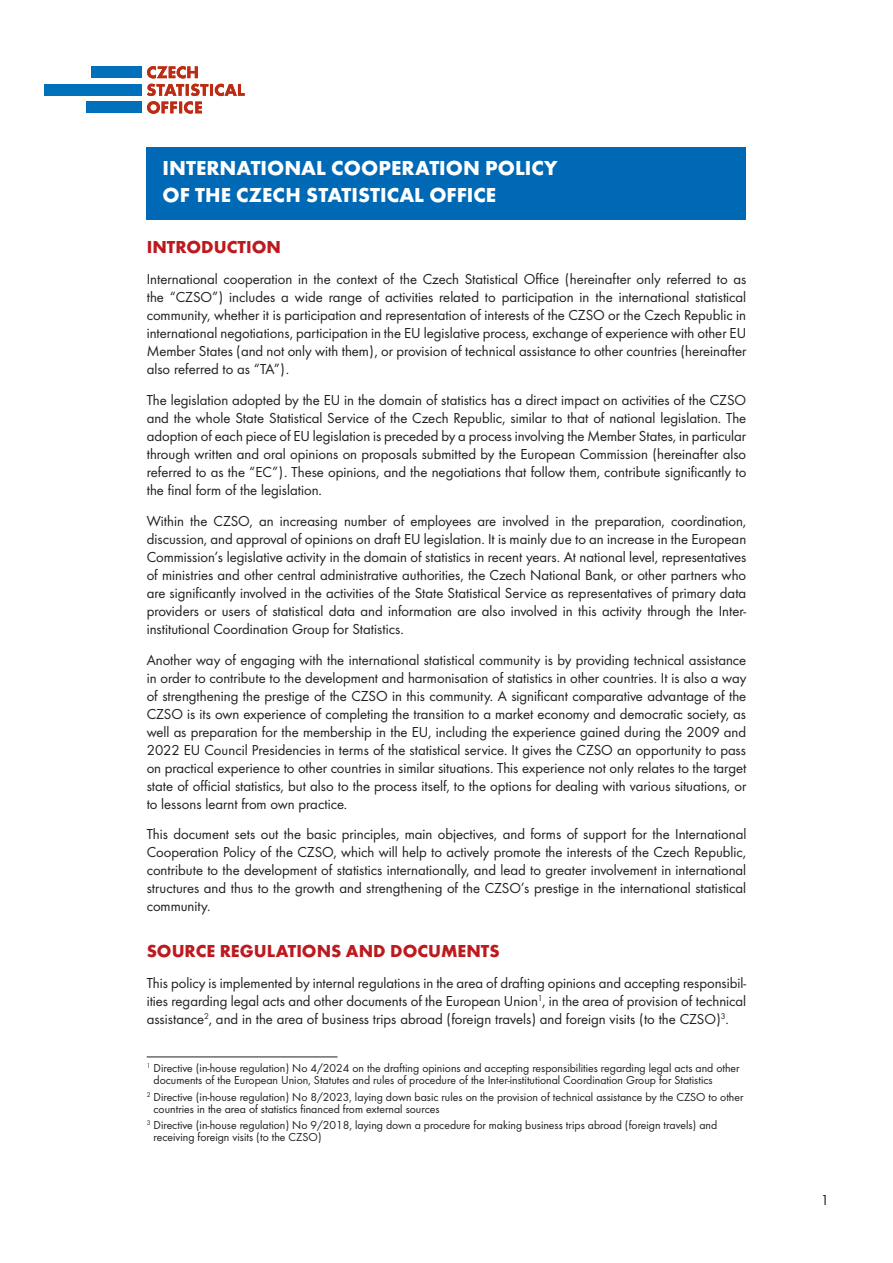
<style>
.page{position:relative;width:893px;height:1263px;background:#fff}
.page>*{position:absolute;margin:0;border:0;box-sizing:border-box;transform-origin:0 0}
.TITUL{font:700 21px/27px "Futura";color:#fff}
.Malý_titulek{font:700 18px "Futura";color:#bd1a1f}
.Body_Text_2{font:15px/18px "Futura Boo";color:#231f20;text-align:justify}
.text_s_odrážkou{font:12px/12px "Futura Boo";color:#231f20}
</style>
<div class="page">
<div style="left:147px;top:147px;width:599px;height:72px;background:#0069b5"></div>
<hr style="left:147px;top:1057px;width:190px;height:1px;background:#231f20">
<div style="left:91px;top:66px;width:51px;height:12px;background:#0070ba"></div>
<div style="left:44px;top:84px;width:98px;height:12px;background:#0070ba"></div>
<div style="left:86px;top:102px;width:56px;height:11px;background:#0070ba"></div>
<svg style="left:147px;top:84px;width:98px;height:30px"></svg>
<svg style="left:147px;top:66px;width:51px;height:12px"></svg>
<p class="TITUL" style="left:163px;top:154px;width:397px">INTERNATIONAL COOPERATION POLICY<br>OF THE CZECH STATISTICAL OFFICE</p>
<p class="Malý_titulek" style="left:147px;top:236px;width:136px">INTRODUCTION</p>
<p class="Body_Text_2" style="left:147px;top:270px;width:601px">International cooperation in the context of the Czech Statistical Office (hereinafter only referred to as the “CZSO”) includes a wide range of activities related to participation in the international statistical community, whether it is participation and representation of interests of the CZSO or the Czech Republic in international negotiations, participation in the EU legislative process, exchange of experience with other EU Member States (and not only with them), or provision of technical assistance to other countries (hereinafter also referred to as “TA”).</p>
<p class="Body_Text_2" style="left:147px;top:391px;width:601px">The legislation adopted by the EU in the domain of statistics has a direct impact on activities of the CZSO and the whole State Statistical Service of the Czech Republic, similar to that of national legislation. The adoption of each piece of EU legislation is preceded by a process involving the Member States, in particular through written and oral opinions on proposals submitted by the European Commission (hereinafter also referred to as the “EC”). These opinions, and the negotiations that follow them, contribute significantly to the final form of the legislation.</p>
<p class="Body_Text_2" style="left:147px;top:512px;width:601px">Within the CZSO, an increasing number of employees are involved in the preparation, coordination, discussion, and approval of opinions on draft EU legislation. It is mainly due to an increase in the European Commission’s legislative activity in the domain of statistics in recent years. At national level, representatives of ministries and other central administrative authorities, the Czech National Bank, or other partners who are significantly involved in the activities of the State Statistical Service as representatives of primary data providers or users of statistical data and information are also involved in this activity through the Inter&shy;institutional Coordination Group for Statistics.</p>
<p class="Body_Text_2" style="left:147px;top:650px;width:601px">Another way of engaging with the international statistical community is by providing technical assistance in order to contribute to the development and harmonisation of statistics in other countries. It is also a way of strengthening the prestige of the CZSO in this community. A significant comparative advantage of the CZSO is its own experience of completing the transition to a market economy and democratic society, as well as preparation for the membership in the EU, including the experience gained during the 2009 and 2022 EU Council Presidencies in terms of the statistical service. It gives the CZSO an opportunity to pass on practical experience to other countries in similar situations. This experience not only relates to the target state of official statistics, but also to the process itself, to the options for dealing with various situations, or to lessons learnt from own practice.</p>
<p class="Body_Text_2" style="left:147px;top:825px;width:601px">This document sets out the basic principles, main objectives, and forms of support for the International Cooperation Policy of the CZSO, which will help to actively promote the interests of the Czech Republic, contribute to the development of statistics internationally, and lead to greater involvement in international structures and thus to the growth and strengthening of the CZSO’s prestige in the international statistical community.</p>
<p class="Malý_titulek" style="left:147px;top:940px;width:354px">SOURCE REGULATIONS AND DOCUMENTS</p>
<p class="Body_Text_2" style="left:147px;top:974px;width:601px">This policy is implemented by internal regulations in the area of drafting opinions and accepting responsibil&shy;ities regarding legal acts and other documents of the European Union<sup>1</sup>, in the area of provision of technical assistance<sup>2</sup>, and in the area of business trips abroad (foreign travels) and foreign visits (to the CZSO)<sup>3</sup>.</p>
<p class="text_s_odrážkou" style="left:154px;top:1062px;width:588px;text-indent:-7px"><sup>1</sup> Directive (in-house regulation) No 4/2024 on the drafting opinions and accepting responsibilities regarding legal acts and other documents of the European Union, Statutes and rules of procedure of the Inter-institutional Coordination Group for Statistics</p>
<p class="text_s_odrážkou" style="left:154px;top:1090px;width:591px;text-indent:-7px"><sup>2</sup> Directive (in-house regulation) No 8/2023, laying down basic rules on the provision of technical assistance by the CZSO to other countries in the area of statistics financed from external sources</p>
<p class="text_s_odrážkou" style="left:154px;top:1119px;width:565px;text-indent:-7px"><sup>3</sup> Directive (in-house regulation) No 9/2018, laying down a procedure for making business trips abroad (foreign travels) and receiving foreign visits (to the CZSO)</p>
<p class="Body_Text_2" style="left:821px;top:1190px;width:10px">1</p>
</div>
